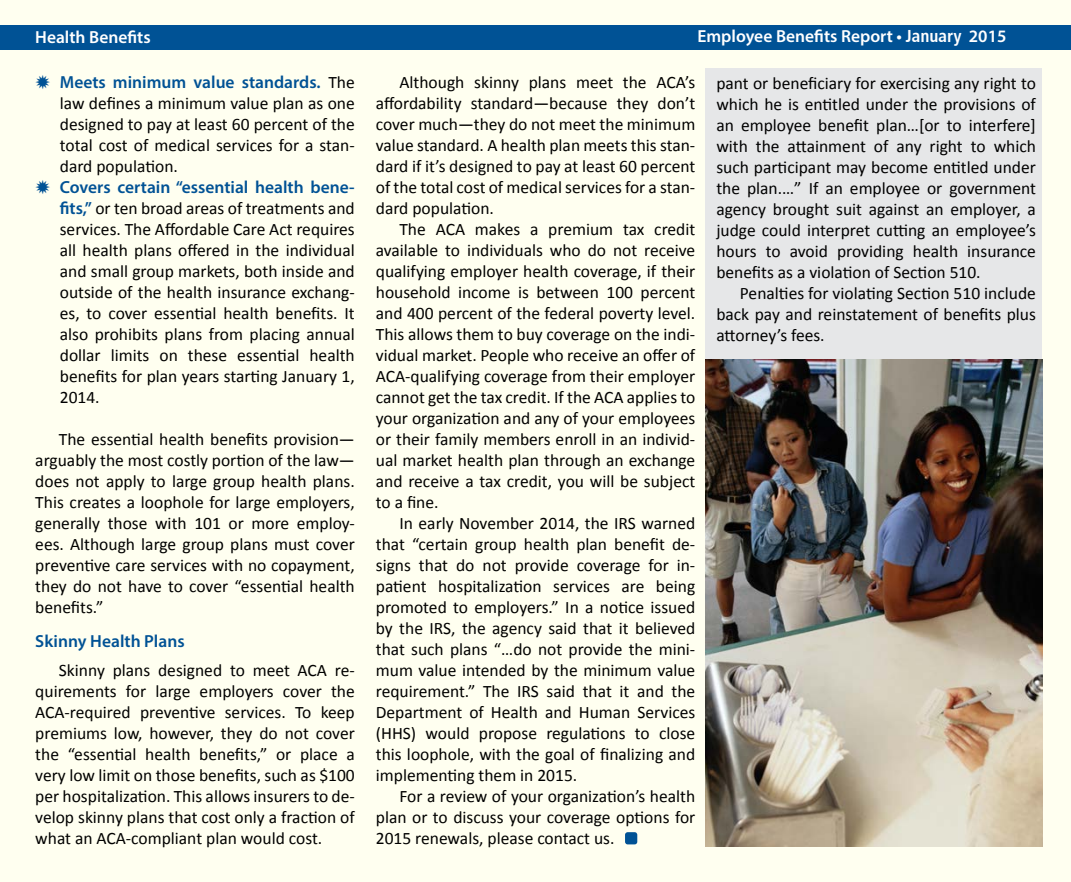
<style>
.page{position:relative;width:1071px;height:882px;background:#fff}
.page>*{position:absolute;margin:0;border:0;box-sizing:border-box;transform-origin:0 0}
.t1{font:17.5px/21px "Calibri";color:#000;text-align:justify}
.t2{font:600 17.5px "Myriad Pro";color:#005295}
.t3{font:600 17.5px "Myriad Pro";color:#fff}
.s1{font-family:"Humanist 777 BT Bold Condensed B";font-weight:400}
.s2{font-family:"Calibri";font-weight:400;color:#000}
.s3{font-family:"Myriad Pro";font-weight:600;color:#005295}
</style>
<div class="page">
<div style="left:1px;top:1px;width:1070px;height:881px;background:#fffff0"></div>
<div style="left:0;top:25px;width:1071px;height:24px;background:#005295"></div>
<div style="left:706px;top:68px;width:336px;height:296px;background:#e6e7e8"></div>
<div style="left:625px;top:832px;width:12px;height:12px;background:#005295;border-radius:3px"></div>
<img style="left:706px;top:360px;width:336px;height:487px">
<p class="t3" style="left:35px;top:26px;width:117px">Health Benefits</p>
<p class="t3" style="left:697px;top:25px;width:310px">Employee Benefits Report • <span class="s1">January</span> 2015</p>
<p class="t2" style="left:60px;top:71px;width:297px">Meets minimum value standards. <span class="s2">The</span></p>
<p class="t1" style="left:60px;top:93px;width:297px">law defines a minimum value plan as one designed to pay at least 60 percent of the total cost of medical services for a stan&shy;dard population.</p>
<p class="t2" style="left:60px;top:176px;width:297px">Covers certain “essential health bene-</p>
<p class="t1" style="left:60px;top:198px;width:297px"><span class="s3">fits,”</span> or ten broad areas of treatments and services. The Affordable Care Act requires all health plans offered in the individual and small group markets, both inside and outside of the health insurance exchang&shy;es, to cover essential health benefits. It also prohibits plans from placing annual dollar limits on these essential health benefits for plan years starting January 1, 2014.</p>
<p class="t1" style="left:35px;top:429px;width:321px;text-indent:24px">The essential health benefits provision— arguably the most costly portion of the law— does not apply to large group health plans.<br>This creates a loophole for large employers, generally those with 101 or more employ&shy;ees. Although large group plans must cover preventive care services with no copayment, they do not have to cover “essential health benefits.”</p>
<p class="t2" style="left:35px;top:630px;width:151px">Skinny Health Plans</p>
<p class="t1" style="left:35px;top:660px;width:321px;text-indent:24px">Skinny plans designed to meet ACA re&shy;quirements for large employers cover the ACA-required preventive services. To keep premiums low, however, they do not cover the “essential health benefits,” or place a very low limit on those benefits, such as $100 per hospitalization. This allows insurers to de&shy;velop skinny plans that cost only a fraction of what an ACA-compliant plan would cost.</p>
<p class="t1" style="left:376px;top:71px;width:321px;text-indent:24px">Although skinny plans meet the ACA’s affordability standard—because they don’t cover much—they do not meet the minimum value standard. A health plan meets this stan&shy;dard if it’s designed to pay at least 60 percent of the total cost of medical services for a stan&shy;dard population.</p>
<p class="t1" style="left:376px;top:218px;width:321px;text-indent:24px">The ACA makes a premium tax credit available to individuals who do not receive qualifying employer health coverage, if their household income is between 100 percent and 400 percent of the federal poverty level.<br>This allows them to buy coverage on the indi&shy;vidual market. People who receive an offer of ACA-qualifying coverage from their employer cannot get the tax credit. If the ACA applies to your organization and any of your employees or their family members enroll in an individ&shy;ual market health plan through an exchange and receive a tax credit, you will be subject to a fine.</p>
<p class="t1" style="left:376px;top:512px;width:321px;text-indent:24px">In early November 2014, the IRS warned that “certain group health plan benefit de&shy;signs that do not provide coverage for in&shy;patient hospitalization services are being promoted to employers.” In a notice issued by the IRS, the agency said that it believed that such plans “…do not provide the mini&shy;mum value intended by the minimum value requirement.” The IRS said that it and the Department of Health and Human Services (HHS) would propose regulations to close this loophole, with the goal of finalizing and implementing them in 2015.</p>
<p class="t1" style="left:376px;top:785px;width:321px;text-indent:24px">For a review of your organization’s health plan or to discuss your coverage options for 2015 renewals, please contact us.</p>
<p class="t1" style="left:716px;top:73px;width:321px">pant or beneficiary for exercising any right to which he is entitled under the provisions of an employee benefit plan…[or to interfere] with the attainment of any right to which such participant may become entitled under the plan.…” If an employee or government agency brought suit against an employer, a judge could interpret cutting an employee’s hours to avoid providing health insurance benefits as a violation of Section 510.</p>
<p class="t1" style="left:716px;top:283px;width:321px;text-indent:24px">Penalties for violating Section 510 include back pay and reinstatement of benefits plus attorney’s fees.</p>
</div>
